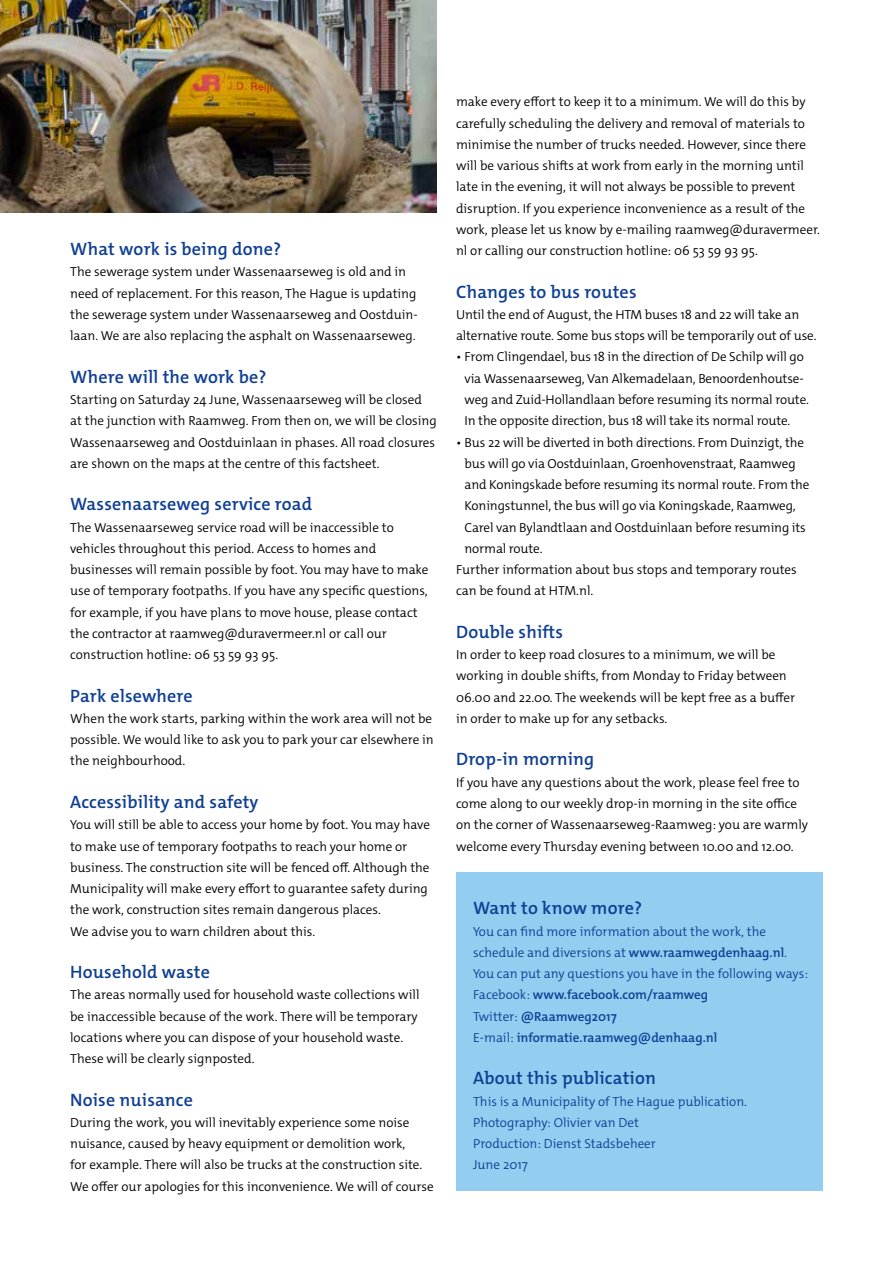
<style>
.page{position:relative;width:893px;height:1263px;background:#fff}
.page>*{position:absolute;margin:0;border:0;box-sizing:border-box;transform-origin:0 0}
.t1{font:600 18px "The Mix C4 s";letter-spacing:.01em;color:#0f3f93}
.t2{font:300 13.2px/21.3px "The Mix C4 s";color:#000}
.t3{font:300 13.2px/21.3px "The Mix C4 s";color:#0f3f93}
.s1{font-weight:600}
</style>
<div class="page">
<div style="left:456px;top:872px;width:367px;height:319px;background:#93cef1"></div>
<img style="left:0;top:0;width:437px;height:213px">
<h1 class="t1" style="left:70px;top:237px;width:213px">What work is being done?</h1>
<p class="t2" style="left:70px;top:261px;width:349px">The sewerage system under Wassenaarseweg is old and in need of replacement. For this reason, The Hague is updating the sewerage system under Wassenaarseweg and Oostduin&shy;laan. We are also replacing the asphalt on Wassenaarseweg.</p>
<h1 class="t1" style="left:70px;top:365px;width:198px">Where will the work be?</h1>
<p class="t2" style="left:70px;top:389px;width:368px">Starting on Saturday 24 June, Wassenaarseweg will be closed at the junction with Raamweg. From then on, we will be closing Wassenaarseweg and Oostduinlaan in phases. All road closures are shown on the maps at the centre of this factsheet.</p>
<h1 class="t1" style="left:70px;top:493px;width:244px">Wassenaarseweg service road</h1>
<p class="t2" style="left:70px;top:516px;width:360px">The Wassenaarseweg service road will be inaccessible to vehicles throughout this period. Access to homes and businesses will remain possible by foot. You may have to make use of temporary footpaths. If you have any specific questions, for example, if you have plans to move house, please contact the contractor at raamweg@duravermeer.nl or call our construction hotline: 06 53 59 93 95.</p>
<h1 class="t1" style="left:70px;top:684px;width:124px">Park elsewhere</h1>
<p class="t2" style="left:70px;top:708px;width:365px;text-align:justify">When the work starts, parking within the work area will not be possible. We would like to ask you to park your car elsewhere in the neighbourhood.</p>
<h1 class="t1" style="left:70px;top:790px;width:190px">Accessibility and safety</h1>
<p class="t2" style="left:70px;top:814px;width:361px">You will still be able to access your home by foot. You may have to make use of temporary footpaths to reach your home or business. The construction site will be fenced off. Although the Municipality will make every effort to guarantee safety during the work, construction sites remain dangerous places.<br>We advise you to warn children about this.</p>
<h1 class="t1" style="left:70px;top:960px;width:141px">Household waste</h1>
<p class="t2" style="left:70px;top:984px;width:351px">The areas normally used for household waste collections will be inaccessible because of the work. There will be temporary locations where you can dispose of your household waste.<br>These will be clearly signposted.</p>
<h1 class="t1" style="left:70px;top:1088px;width:124px">Noise nuisance</h1>
<p class="t2" style="left:70px;top:1112px;width:365px">During the work, you will inevitably experience some noise nuisance, caused by heavy equipment or demolition work,<br>for example. There will also be trucks at the construction site.<br>We offer our apologies for this inconvenience. We will of course</p>
<p class="t2" style="left:456px;top:91px;width:365px">make every effort to keep it to a minimum. We will do this by carefully scheduling the delivery and removal of materials to minimise the number of trucks needed. However, since there will be various shifts at work from early in the morning until late in the evening, it will not always be possible to prevent disruption. If you experience inconvenience as a result of the work, please let us know by e-mailing raamweg@duravermeer. nl or calling our construction hotline: 06 53 59 93 95.</p>
<h1 class="t1" style="left:456px;top:280px;width:182px">Changes to bus routes</h1>
<p class="t2" style="left:456px;top:304px;width:362px">Until the end of August, the HTM buses 18 and 22 will take an alternative route. Some bus stops will be temporarily out of use.</p>
<p class="t2" style="left:465px;top:346px;width:346px;text-indent:-9px">• From Clingendael, bus 18 in the direction of De Schilp will go via Wassenaarseweg, Van Alkemadelaan, Benoordenhoutse&shy;weg and Zuid-Hollandlaan before resuming its normal route.<br>In the opposite direction, bus 18 will take its normal route.</p>
<p class="t2" style="left:456px;top:431px;width:349px">• Bus 22 will be diverted in both directions. From Duinzigt, the</p>
<p class="t2" style="left:465px;top:453px;width:333px">bus will go via Oostduinlaan, Groenhovenstraat, Raamweg</p>
<p class="t2" style="left:465px;top:474px;width:346px">and Koningskade before resuming its normal route. From the</p>
<p class="t2" style="left:465px;top:495px;width:333px">Koningstunnel, the bus will go via Koningskade, Raamweg,</p>
<p class="t2" style="left:465px;top:517px;width:343px">Carel van Bylandtlaan and Oostduinlaan before resuming its</p>
<p class="t2" style="left:465px;top:538px;width:80px">normal route.</p>
<p class="t2" style="left:456px;top:559px;width:342px">Further information about bus stops and temporary routes</p>
<p class="t2" style="left:456px;top:580px;width:139px">can be found at HTM.nl.</p>
<h1 class="t1" style="left:456px;top:620px;width:108px">Double shifts</h1>
<p class="t2" style="left:456px;top:644px;width:341px">In order to keep road closures to a minimum, we will be working in double shifts, from Monday to Friday between 06.00 and 22.00. The weekends will be kept free as a buffer in order to make up for any setbacks.</p>
<h1 class="t1" style="left:456px;top:748px;width:140px">Drop-in morning</h1>
<p class="t2" style="left:456px;top:772px;width:353px">If you have any questions about the work, please feel free to come along to our weekly drop-in morning in the site office on the corner of Wassenaarseweg-Raamweg: you are warmly welcome every Thursday evening between 10.00 and 12.00.</p>
<h1 class="t1" style="left:473px;top:897px;width:171px">Want to know more?</h1>
<p class="t3" style="left:473px;top:920px;width:336px">You can find more information about the work, the schedule and diversions at <span class="s1">www.raamwegdenhaag.nl</span>.<br>You can put any questions you have in the following ways:<br>Facebook: <span class="s1">www.facebook.com/raamweg<br></span>Twitter: <span class="s1">@Raamweg2017<br></span>E-mail: <span class="s1">informatie.raamweg@denhaag.nl</span></p>
<h1 class="t1" style="left:473px;top:1067px;width:184px">About this publication</h1>
<p class="t3" style="left:473px;top:1091px;width:275px">This is a Municipality of The Hague publication.<br>Photography: Olivier van Det<br>Production: Dienst Stadsbeheer<br>June 2017</p>
</div>
